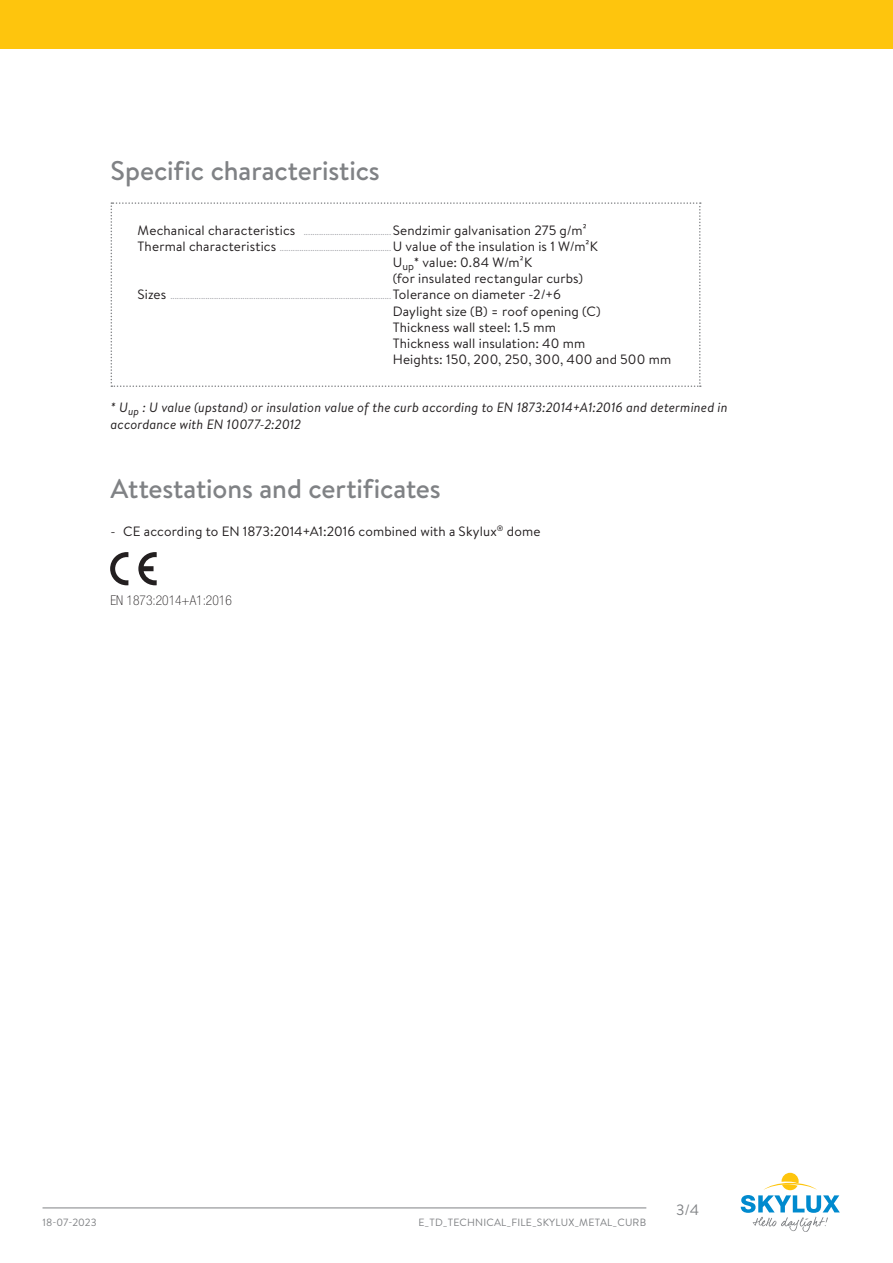
<style>
.page{position:relative;width:893px;height:1263px;background:#fff}
.page>*{position:absolute;margin:0;border:0;box-sizing:border-box;transform-origin:0 0}
.Titel_2{font:500 27px "Brandon Text";letter-spacing:-.005em;color:#808285}
.t1{font:15px "Brandon Text";color:#808285}
.tekst_tabel{font:13.5px "Brandon Text";letter-spacing:.01em;color:#231f20}
.tekst_tabel_zonder_grijze_puntjes{font:13.5px "Brandon Text";letter-spacing:.01em;color:#231f20}
.tekst_cursief{font:italic 13.5px/16.2px "Brandon Text";letter-spacing:.01em;color:#231f20}
.tekst_insprong{font:13.5px "Brandon Text";letter-spacing:.01em;color:#231f20}
.t2{font:100 condensed 13.5px "Helvetica Neue LT Std";color:#231f20}
.t3{font:10.5px "Brandon Text";letter-spacing:.02em;color:#808285}
.tekst_tabel-2{font:9px "Brandon Text";color:#a8a9ad}
.s1{font-size:9px;color:#a8a9ad}
.s2{font-size:13.5px;color:#231f20}
</style>
<div class="page">
<svg style="left:741px;top:1173px;width:99px;height:59px"></svg>
<hr style="left:43px;top:1207px;width:603px;height:1px;background:#808285">
<div style="left:0;top:0;width:893px;height:49px;background:#fec50d"></div>
<svg style="left:110px;top:552px;width:18px;height:33px"></svg>
<svg style="left:138px;top:552px;width:19px;height:33px"></svg>
<svg style="left:111px;top:202px;width:590px;height:185px"></svg>
<p class="Titel_2" style="left:111px;top:153px;width:271px">Specific characteristics</p>
<p class="tekst_tabel" style="left:138px;top:221px;width:451px">Mechanical characteristics <span class="s1">........................................</span>Sendzimir galvanisation 275 g/m²</p>
<p class="tekst_tabel" style="left:138px;top:237px;width:462px">Thermal characteristics <span class="s1">...................................................</span> U value of the insulation is 1 W/m²K</p>
<p class="tekst_tabel_zonder_grijze_puntjes" style="left:393px;top:253px;width:141px">U<sub>up</sub>* value: 0.84 W/m²K</p>
<p class="tekst_tabel_zonder_grijze_puntjes" style="left:393px;top:269px;width:192px">(for insulated rectangular curbs)</p>
<p class="tekst_tabel-2" style="left:138px;top:290px;width:425px"><span class="s2">Sizes</span> ..................................................................................................... <span class="s2">Tolerance on diameter -2/+6</span></p>
<p class="tekst_tabel_zonder_grijze_puntjes" style="left:393px;top:302px;width:209px">Daylight size (B) = roof opening (C)</p>
<p class="tekst_tabel_zonder_grijze_puntjes" style="left:393px;top:318px;width:165px">Thickness wall steel: 1.5 mm</p>
<p class="tekst_tabel_zonder_grijze_puntjes" style="left:393px;top:334px;width:194px">Thickness wall insulation: 40 mm</p>
<p class="tekst_tabel_zonder_grijze_puntjes" style="left:393px;top:350px;width:280px">Heights: 150, 200, 250, 300, 400 and 500 mm</p>
<p class="tekst_cursief" style="left:111px;top:399px;width:619px">* U<sub>up</sub> : U value (upstand) or insulation value of the curb according to EN 1873:2014+A1:2016 and determined in accordance with EN 10077-2:2012</p>
<p class="Titel_2" style="left:111px;top:470px;width:332px">Attestations and certificates</p>
<p class="tekst_insprong" style="left:111px;top:522px;width:431px">- CE according to EN 1873:2014+A1:2016 combined with a Skylux<sup>®</sup> dome</p>
<p class="t2" style="left:111px;top:593px;width:123px">EN 1873:2014+A1:2016</p>
<p class="t3" style="left:43px;top:1215px;width:56px">18-07-2023</p>
<p class="t3" style="left:418px;top:1215px;width:229px">E_TD_TECHNICAL_FILE_SKYLUX_METAL_CURB</p>
<p class="t1" style="left:676px;top:1199px;width:25px">3/4</p>
</div>
